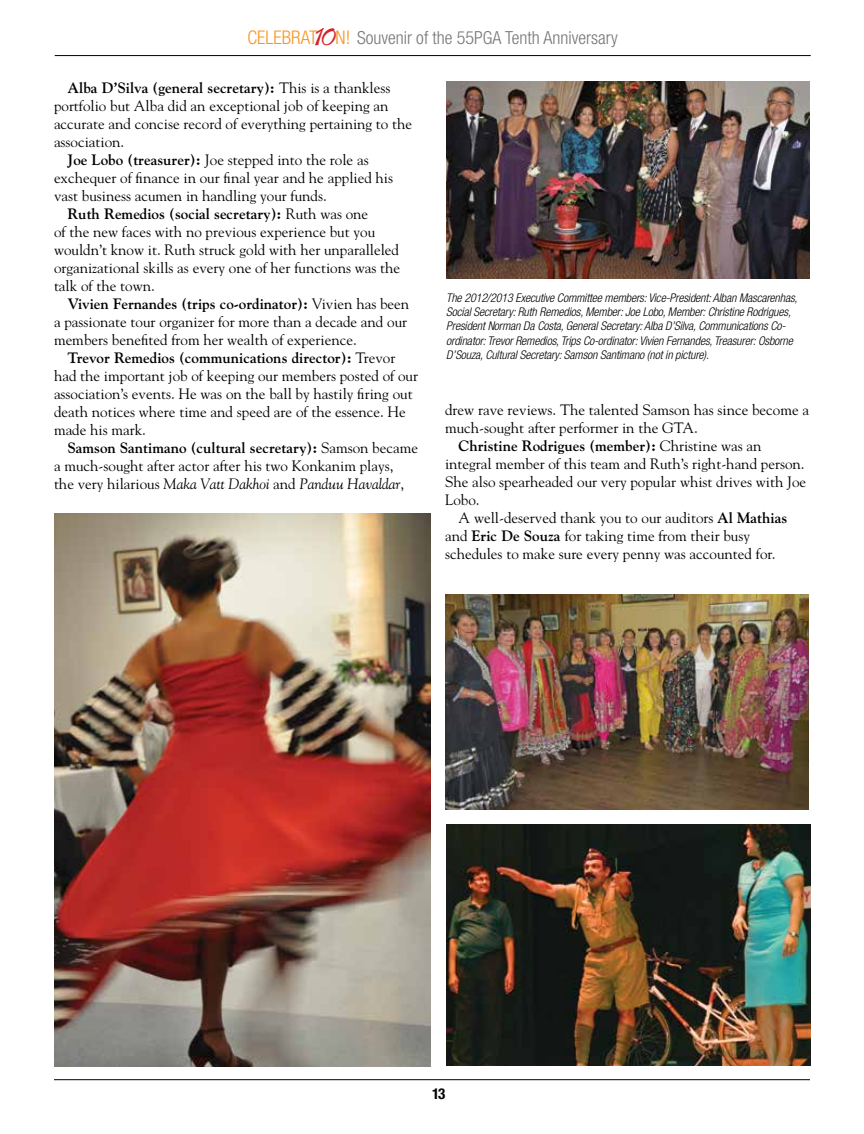
<style>
.page{position:relative;width:864px;height:1134px;background:#fff}
.page>*{position:absolute;margin:0;border:0;box-sizing:border-box;transform-origin:0 0}
.t1{font:42.9px "Charme";color:#d2232a}
.t2{font:300 condensed 18px "Helvetica Neue";color:#757779}
.t3{font:15px "Goudy";color:#000}
.t4{font:700 15px "Goudy";color:#000}
.t5{font:italic 15px "Goudy";color:#000}
.t6{font:700 condensed 15px "Helvetica Neue";color:#000}
.t7{font:italic 300 condensed 12px/14.4px "Helvetica Neue";letter-spacing:-.01em;color:#000}
.s1{font-weight:400}
.s2{font-weight:700}
.s3{font-style:normal}
.s4{font-size:18.9px;color:#f89521}
</style>
<div class="page">
<hr style="left:54px;top:1079px;width:756px;height:1px;background:#000">
<hr style="left:55px;top:55px;width:756px;height:1px;background:#000">
<img style="left:446px;top:81px;width:363px;height:198px">
<img style="left:54px;top:513px;width:376px;height:554px">
<img style="left:445px;top:595px;width:364px;height:214px">
<img style="left:446px;top:824px;width:365px;height:241px">
<h1 class="t1" style="left:313px;top:14px;width:26px">10</h1>
<p class="t4" style="left:68px;top:79px;width:324px">Alba D’Silva (general secretary): <span class="s1">This is a thankless</span></p>
<p class="t3" style="left:54px;top:96px;width:336px">portfolio but Alba did an exceptional job of keeping an</p>
<p class="t3" style="left:54px;top:114px;width:360px">accurate and concise record of everything pertaining to the</p>
<p class="t3" style="left:54px;top:132px;width:72px">association.</p>
<p class="t3" style="left:68px;top:150px;width:303px"><span class="s2">Joe Lobo (treasurer):</span> Joe stepped into the role as</p>
<p class="t3" style="left:54px;top:168px;width:341px">exchequer of finance in our final year and he applied his</p>
<p class="t3" style="left:54px;top:186px;width:274px">vast business acumen in handling your funds.</p>
<p class="t4" style="left:68px;top:205px;width:302px">Ruth Remedios (social secretary): <span class="s1">Ruth was one</span></p>
<p class="t3" style="left:54px;top:222px;width:323px">of the new faces with no previous experience but you</p>
<p class="t3" style="left:54px;top:240px;width:347px">wouldn’t know it. Ruth struck gold with her unparalleled</p>
<p class="t3" style="left:54px;top:258px;width:348px">organizational skills as every one of her functions was the</p>
<p class="t3" style="left:54px;top:276px;width:102px">talk of the town.</p>
<p class="t4" style="left:68px;top:295px;width:343px">Vivien Fernandes (trips co-ordinator): <span class="s1">Vivien has been</span></p>
<p class="t3" style="left:54px;top:312px;width:355px">a passionate tour organizer for more than a decade and our</p>
<p class="t3" style="left:54px;top:330px;width:304px">members benefited from her wealth of experience.</p>
<p class="t4" style="left:68px;top:349px;width:329px">Trevor Remedios (communications director): <span class="s1">Trevor</span></p>
<p class="t3" style="left:54px;top:366px;width:366px">had the important job of keeping our members posted of our</p>
<p class="t3" style="left:54px;top:384px;width:360px">association’s events. He was on the ball by hastily firing out</p>
<p class="t3" style="left:54px;top:402px;width:353px">death notices where time and speed are of the essence. He</p>
<p class="t3" style="left:54px;top:420px;width:94px">made his mark.</p>
<p class="t4" style="left:68px;top:439px;width:352px">Samson Santimano (cultural secretary): <span class="s1">Samson became</span></p>
<p class="t3" style="left:54px;top:456px;width:341px">a much-sought after actor after his two Konkanim plays,</p>
<p class="t5" style="left:54px;top:475px;width:352px"><span class="s3">the very hilarious</span> Maka Vatt Dakhoi <span class="s3">and</span> Panduu Havaldar<span class="s3">,</span></p>
<p class="t2" style="left:247px;top:27px;width:372px"><span class="s4">CELEBRAT N!</span> Souvenir of the 55PGA Tenth Anniversary</p>
<p class="t7" style="left:446px;top:290px;width:353px">The 2012/2013 Executive Committee members: Vice-President: Alban Mascarenhas, Social Secretary: Ruth Remedios, Member: Joe Lobo, Member: Christine Rodrigues, President Norman Da Costa, General Secretary: Alba D’Silva, Communications Co&shy;ordinator: Trevor Remedios, Trips Co-ordinator: Vivien Fernandes, Treasurer: Osborne D’Souza, Cultural Secretary: Samson Santimano (not in picture).</p>
<p class="t3" style="left:445px;top:401px;width:366px">drew rave reviews. The talented Samson has since become a</p>
<p class="t3" style="left:445px;top:419px;width:254px">much-sought after performer in the GTA.</p>
<p class="t4" style="left:459px;top:437px;width:304px">Christine Rodrigues (member): <span class="s1">Christine was an</span></p>
<p class="t3" style="left:445px;top:455px;width:361px">integral member of this team and Ruth’s right-hand person.</p>
<p class="t3" style="left:445px;top:473px;width:363px">She also spearheaded our very popular whist drives with Joe</p>
<p class="t3" style="left:445px;top:491px;width:36px">Lobo.</p>
<p class="t3" style="left:459px;top:509px;width:330px">A well-deserved thank you to our auditors <span class="s2">Al Mathias</span></p>
<p class="t3" style="left:445px;top:527px;width:306px">and <span class="s2">Eric De Souza</span> for taking time from their busy</p>
<p class="t3" style="left:445px;top:545px;width:332px">schedules to make sure every penny was accounted for.</p>
<p class="t6" style="left:432px;top:1085px;width:15px">13</p>
</div>
